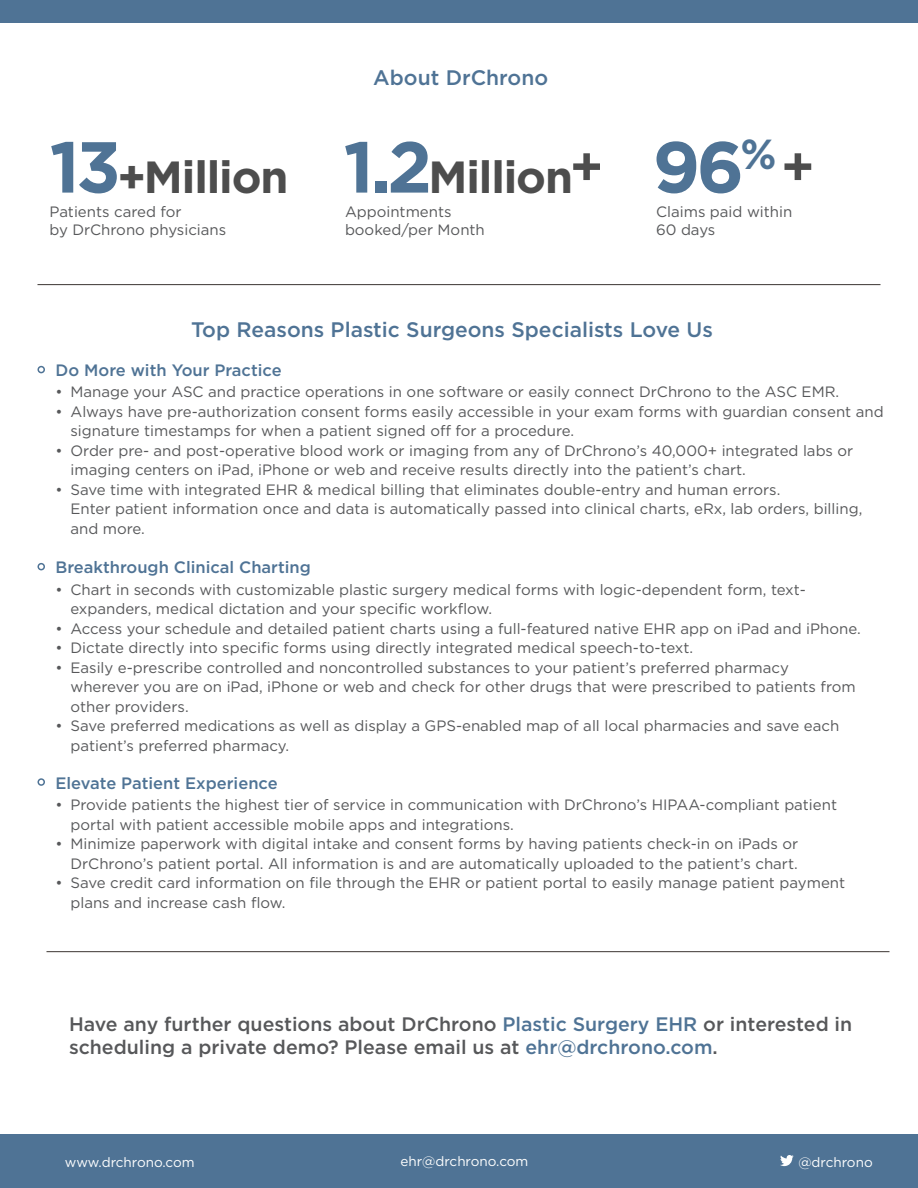
<style>
.page{position:relative;width:918px;height:1188px;background:#fff}
.page>*{position:absolute;margin:0;border:0;box-sizing:border-box;transform-origin:0 0}
.t1{font:700 72px "Gotham";color:#4f7395}
.t2{font:700 45px "Gotham";letter-spacing:-.025em;color:#4d4d4d}
.sub-title{font:500 21px "Gotham";color:#4f7395}
.bodytxt{font:500 19.5px/22.5px "Gotham";color:#57585a}
.t3{font:500 16.5px "Gotham";color:#4f7395}
.t4{font:15px/19.5px "Gotham";color:#57585a}
.headline{font:13.5px "Gotham";color:#fff}
.s1{font-size:72px;color:#4f7395}
.s2{font-style:inherit}
.s3{color:#4f7395}
</style>
<div class="page">
<hr style="left:38px;top:284px;width:842px;height:1px;background:#3b3532">
<div style="left:38px;top:366px;width:7px;height:7px;border:2px solid #4f7395;border-radius:50%"></div>
<div style="left:38px;top:778px;width:7px;height:8px;border:2px solid #4f7395;border-radius:50%"></div>
<div style="left:38px;top:563px;width:7px;height:7px;border:2px solid #4f7395;border-radius:50%"></div>
<hr style="left:46px;top:951px;width:844px;height:1px;background:#3b3532">
<svg style="left:785px;top:153px;width:26px;height:27px"></svg>
<svg style="left:573px;top:153px;width:27px;height:27px"></svg>
<div style="left:0;top:0;width:918px;height:23px;background:#4f7395"></div>
<div style="left:0;top:1134px;width:918px;height:54px;background:#4f7395"></div>
<svg style="left:780px;top:1155px;width:14px;height:11px"></svg>
<p class="t2" style="left:50px;top:147px;width:241px"><span class="s1">13</span><span class="s2">+</span>Million</p>
<p class="t4" style="left:50px;top:202px;width:134px">Patients cared for</p>
<p class="t4" style="left:50px;top:220px;width:178px">by DrChrono physicians</p>
<p class="sub-title" style="left:373px;top:64px;width:176px">About DrChrono</p>
<p class="t2" style="left:344px;top:147px;width:231px"><span class="s1">1.2</span>Million</p>
<p class="t1" style="left:652px;top:119px;width:126px">96<sup>%</sup></p>
<p class="t4" style="left:345px;top:202px;width:108px">Appointments</p>
<p class="t4" style="left:345px;top:220px;width:141px">booked/per Month</p>
<p class="t4" style="left:656px;top:202px;width:138px">Claims paid within</p>
<p class="t4" style="left:656px;top:220px;width:61px">60 days</p>
<p class="sub-title" style="left:191px;top:315px;width:523px">Top Reasons Plastic Surgeons Specialists Love Us</p>
<p class="t3" style="left:56px;top:360px;width:228px">Do More with Your Practice</p>
<p class="t4" style="left:56px;top:382px;width:785px">• Manage your ASC and practice operations in one software or easily connect DrChrono to the ASC EMR.</p>
<p class="t4" style="left:70px;top:402px;width:815px;text-indent:-15px">• Always have pre-authorization consent forms easily accessible in your exam forms with guardian consent and signature timestamps for when a patient signed off for a procedure.</p>
<p class="t4" style="left:70px;top:441px;width:784px;text-indent:-15px">• Order pre- and post-operative blood work or imaging from any of DrChrono’s 40,000+ integrated labs or imaging centers on iPad, iPhone or web and receive results directly into the patient’s chart.</p>
<p class="t4" style="left:70px;top:480px;width:793px;text-indent:-15px">• Save time with integrated EHR &amp; medical billing that eliminates double-entry and human errors.<br>Enter patient information once and data is automatically passed into clinical charts, eRx, lab orders, billing, and more.</p>
<p class="t3" style="left:56px;top:557px;width:257px">Breakthrough Clinical Charting</p>
<p class="t4" style="left:70px;top:579px;width:737px;text-indent:-15px">• Chart in seconds with customizable plastic surgery medical forms with logic-dependent form, text&shy;expanders, medical dictation and your specific workflow.</p>
<p class="t4" style="left:56px;top:618px;width:807px">• Access your schedule and detailed patient charts using a full-featured native EHR app on iPad and iPhone.</p>
<p class="t4" style="left:56px;top:638px;width:639px">• Dictate directly into specific forms using directly integrated medical speech-to-text.</p>
<p class="t4" style="left:70px;top:657px;width:787px;text-indent:-15px">• Easily e-prescribe controlled and noncontrolled substances to your patient’s preferred pharmacy wherever you are on iPad, iPhone or web and check for other drugs that were prescribed to patients from other providers.</p>
<p class="t4" style="left:70px;top:716px;width:770px;text-indent:-15px">• Save preferred medications as well as display a GPS-enabled map of all local pharmacies and save each patient’s preferred pharmacy.</p>
<p class="t3" style="left:56px;top:772px;width:224px">Elevate Patient Experience</p>
<p class="t4" style="left:70px;top:795px;width:768px;text-indent:-15px">• Provide patients the highest tier of service in communication with DrChrono’s HIPAA-compliant patient portal with patient accessible mobile apps and integrations.</p>
<p class="t4" style="left:56px;top:834px;width:744px;text-align:right">• Minimize paperwork with digital intake and consent forms by having patients check-in on iPads or<br>DrChrono’s patient portal. All information is and are automatically uploaded to the patient’s chart.</p>
<p class="t4" style="left:70px;top:873px;width:776px;text-indent:-15px">• Save credit card information on file through the EHR or patient portal to easily manage patient payment plans and increase cash flow.</p>
<p class="bodytxt" style="left:69px;top:1013px;width:785px">Have any further questions about DrChrono <span class="s3">Plastic Surgery EHR</span> or interested in scheduling a private demo? Please email us at <span class="s3">ehr@drchrono.com</span>.</p>
<p class="headline" style="left:65px;top:1153px;width:131px">www.drchrono.com</p>
<p class="headline" style="left:400px;top:1152px;width:129px">ehr@drchrono.com</p>
<p class="headline" style="left:798px;top:1153px;width:76px">@drchrono</p>
</div>
